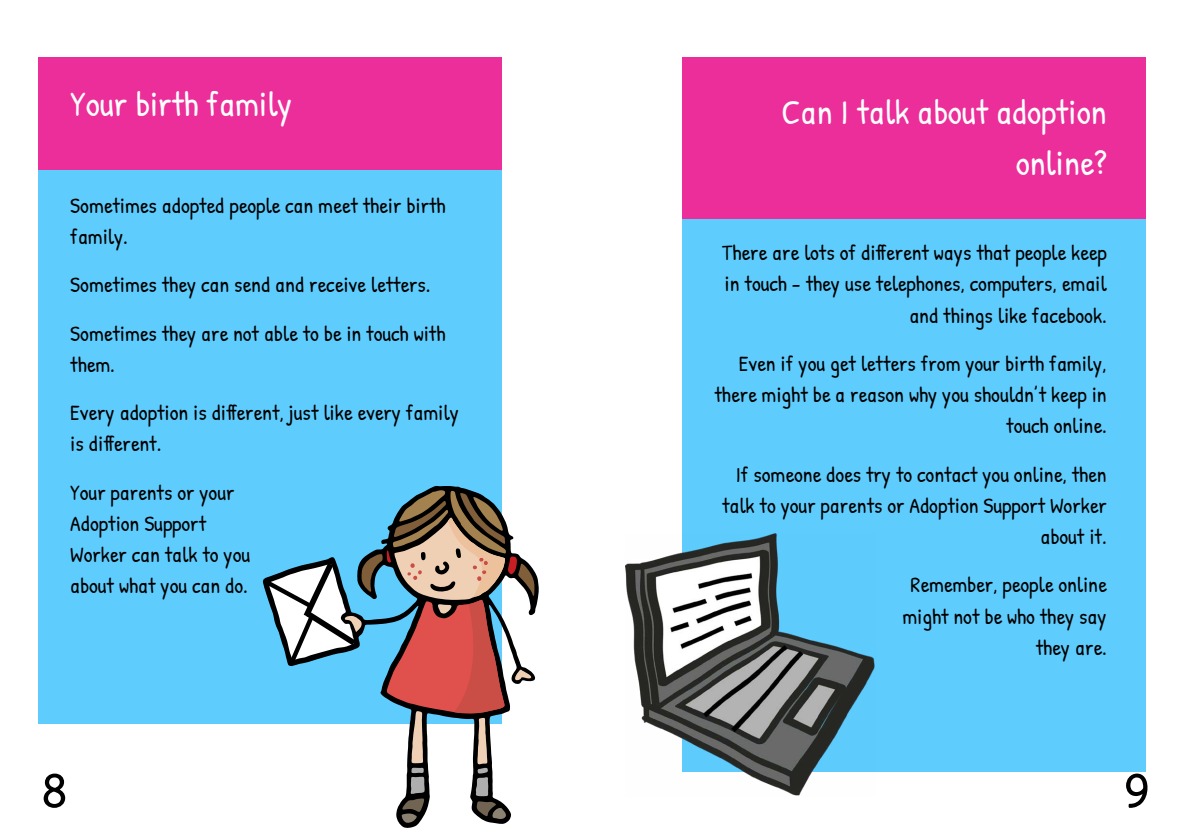
<style>
.page{position:relative;width:1191px;height:840px;background:#fff}
.page>*{position:absolute;margin:0;border:0;box-sizing:border-box;transform-origin:0 0}
.t1{font:300 48px "Myriad Pro";color:#000}
.t2{font:42px/50.4px "Patrick Hand";color:#fff;text-align:right}
.t3{font:26px/31.2px "Patrick Hand";color:#000}
</style>
<div class="page">
<svg style="left:43px;top:773px;width:23px;height:35px"></svg>
<svg style="left:1126px;top:773px;width:22px;height:35px"></svg>
<div style="left:38px;top:57px;width:463px;height:116px;background:#ec2e9a"></div>
<div style="left:38px;top:170px;width:463px;height:553px;background:#5eccfd"></div>
<div style="left:682px;top:218px;width:463px;height:553px;background:#5eccfd"></div>
<div style="left:682px;top:57px;width:463px;height:161px;background:#ec2e9a"></div>
<svg style="left:399px;top:485px;width:140px;height:343px"></svg>
<svg style="left:262px;top:490px;width:272px;height:333px"></svg>
<img style="left:626px;top:533px;width:249px;height:262px">
<h2 class="t2" style="left:70px;top:81px;width:223px">Your birth family</h2>
<p class="t3" style="left:70px;top:191px;width:377px">Sometimes adopted people can meet their birth family.</p>
<p class="t3" style="left:70px;top:262px;width:377px;line-height:48.2px">Sometimes they can send and receive letters.<br>Sometimes they are not able to be in touch with</p>
<p class="t3" style="left:70px;top:341px;width:390px;line-height:48.2px">them.<br>Every adoption is different, just like every family</p>
<p class="t3" style="left:70px;top:421px;width:166px;line-height:48.2px">is different.<br>Your parents or your</p>
<p class="t3" style="left:70px;top:508px;width:181px">Adoption Support<br>Worker can talk to you about what you can do.</p>
<h2 class="t2" style="left:781px;top:89px;width:327px">Can I talk about adoption online?</h2>
<p class="t3" style="left:722px;top:238px;width:386px;text-align:right">There are lots of different ways that people keep in touch - they use telephones, computers, email and things like facebook.</p>
<p class="t3" style="left:714px;top:349px;width:394px;text-align:right">Even if you get letters from your birth family, there might be a reason why you shouldn’t keep in touch online.</p>
<p class="t3" style="left:722px;top:459px;width:386px;text-align:right">If someone does try to contact you online, then talk to your parents or Adoption Support Worker about it.</p>
<p class="t3" style="left:902px;top:570px;width:206px;text-align:right">Remember, people online might not be who they say they are.</p>
<h1 class="t1" style="left:43px;top:763px;width:25px">8</h1>
<h1 class="t1" style="left:1124px;top:763px;width:25px">9</h1>
</div>
